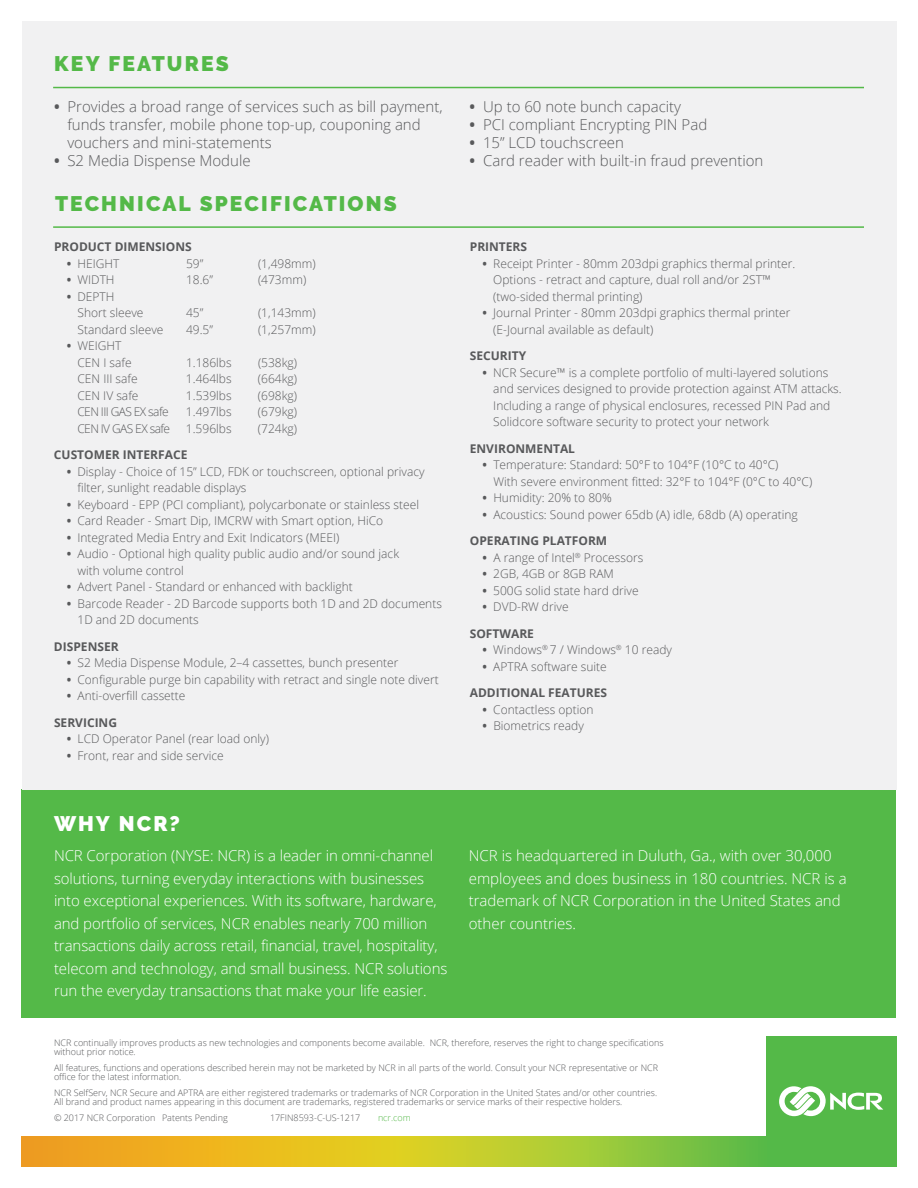
<style>
.page{position:relative;width:918px;height:1188px;background:#fff}
.page>*{position:absolute;margin:0;border:0;box-sizing:border-box;transform-origin:0 0}
.t1{font:900 21px "Raleway";letter-spacing:.1em;color:#54b948}
.t2{font:900 21px "Raleway";letter-spacing:.1em;color:#fff}
.t3{font:300 15px/22.5px "Open Sans";letter-spacing:-.005em;color:#fff}
.t4{font:300 15px/18px "Open Sans";color:#58595b}
.t5{font:300 12px/16.5px "Open Sans";color:#58595b}
.t6{font:700 12px "Open Sans";color:#58595b}
.t7{font:300 12px "Open Sans";letter-spacing:-.05em;color:#58595b}
.t8{font:300 9px/9px "Open Sans";color:#58595b}
.t9{font:300 9px "Open Sans";color:#54b948}
.s1{font-weight:700}
</style>
<div class="page">
<div style="left:22px;top:790px;width:874px;height:228px;background:#54b948"></div>
<div style="left:22px;top:22px;width:874px;height:768px;background:#f1f1f2"></div>
<hr style="left:53px;top:87px;width:811px;height:1px;background:#54b948">
<hr style="left:53px;top:226px;width:811px;height:2px;background:#54b948">
<div style="left:766px;top:1036px;width:130px;height:130px;background:#54b948"></div>
<svg style="left:779px;top:1086px;width:104px;height:30px"></svg>
<svg style="left:22px;top:1136px;width:744px;height:30px;background:#c6be2a"></svg>
<h1 class="t1" style="left:54px;top:51px;width:176px">KEY FEATURES</h1>
<p class="t4" style="left:67px;top:97px;width:377px;text-indent:-13px"><span class="s1">•</span> Provides a broad range of services such as bill payment, funds transfer, mobile phone top-up, couponing and vouchers and mini-statements</p>
<p class="t4" style="left:54px;top:151px;width:198px"><span class="s1">•</span> S2 Media Dispense Module</p>
<h1 class="t1" style="left:55px;top:192px;width:343px">TECHNICAL SPECIFICATIONS</h1>
<p class="t6" style="left:54px;top:238px;width:139px">PRODUCT DIMENSIONS</p>
<p class="t5" style="left:67px;top:255px;width:54px"><span class="s1">•</span> HEIGHT</p>
<p class="t5" style="left:186px;top:255px;width:19px">59”</p>
<p class="t5" style="left:258px;top:255px;width:59px">(1,498mm)</p>
<p class="t5" style="left:67px;top:271px;width:49px"><span class="s1">•</span> WIDTH</p>
<p class="t5" style="left:186px;top:271px;width:29px">18.6”</p>
<p class="t5" style="left:258px;top:271px;width:50px">(473mm)</p>
<p class="t5" style="left:78px;top:288px;width:68px;text-indent:-11px"><span class="s1">•</span> DEPTH<br>Short sleeve</p>
<p class="t5" style="left:186px;top:304px;width:19px">45”</p>
<p class="t5" style="left:258px;top:304px;width:59px">(1,143mm)</p>
<p class="t5" style="left:78px;top:321px;width:88px">Standard sleeve</p>
<p class="t5" style="left:186px;top:321px;width:29px">49.5”</p>
<p class="t5" style="left:258px;top:321px;width:59px">(1,257mm)</p>
<p class="t5" style="left:78px;top:337px;width:56px;text-indent:-11px"><span class="s1">•</span> WEIGHT<br>CEN I safe</p>
<p class="t5" style="left:186px;top:354px;width:47px">1.186lbs</p>
<p class="t5" style="left:258px;top:354px;width:41px">(538kg)</p>
<p class="t5" style="left:77px;top:370px;width:62px">CEN III safe</p>
<p class="t5" style="left:186px;top:370px;width:47px">1.464lbs</p>
<p class="t5" style="left:258px;top:370px;width:41px">(664kg)</p>
<p class="t5" style="left:77px;top:387px;width:63px">CEN IV safe</p>
<p class="t5" style="left:186px;top:387px;width:47px">1.539lbs</p>
<p class="t5" style="left:258px;top:387px;width:41px">(698kg)</p>
<p class="t7" style="left:77px;top:403px;width:93px">CEN III GAS EX safe</p>
<p class="t5" style="left:186px;top:403px;width:47px">1.497lbs</p>
<p class="t5" style="left:258px;top:403px;width:41px">(679kg)</p>
<p class="t7" style="left:77px;top:420px;width:94px">CEN IV GAS EX safe</p>
<p class="t5" style="left:186px;top:420px;width:47px">1.596lbs</p>
<p class="t5" style="left:258px;top:420px;width:41px">(724kg)</p>
<p class="t6" style="left:54px;top:446px;width:135px">CUSTOMER INTERFACE</p>
<p class="t5" style="left:77px;top:463px;width:349px;text-indent:-11px"><span class="s1">•</span> Display - Choice of 15” LCD, FDK or touchscreen, optional privacy filter, sunlight readable displays</p>
<p class="t5" style="left:67px;top:496px;width:354px"><span class="s1">•</span> Keyboard - EPP (PCI compliant), polycarbonate or stainless steel</p>
<p class="t5" style="left:67px;top:512px;width:318px"><span class="s1">•</span> Card Reader - Smart Dip, IMCRW with Smart option, HiCo</p>
<p class="t5" style="left:67px;top:529px;width:274px"><span class="s1">•</span> Integrated Media Entry and Exit Indicators (MEEI)</p>
<p class="t5" style="left:77px;top:545px;width:323px;text-indent:-11px"><span class="s1">•</span> Audio - Optional high quality public audio and/or sound jack with volume control</p>
<p class="t5" style="left:67px;top:578px;width:288px"><span class="s1">•</span> Advert Panel - Standard or enhanced with backlight</p>
<p class="t5" style="left:77px;top:595px;width:366px;text-indent:-11px"><span class="s1">•</span> Barcode Reader - 2D Barcode supports both 1D and 2D documents<br>1D and 2D documents</p>
<p class="t6" style="left:54px;top:638px;width:66px">DISPENSER</p>
<p class="t5" style="left:67px;top:654px;width:333px"><span class="s1">•</span> S2 Media Dispense Module, 2–4 cassettes, bunch presenter</p>
<p class="t5" style="left:67px;top:671px;width:373px"><span class="s1">•</span> Configurable purge bin capability with retract and single note divert</p>
<p class="t5" style="left:67px;top:687px;width:120px"><span class="s1">•</span> Anti-overfill cassette</p>
<p class="t6" style="left:54px;top:714px;width:65px">SERVICING</p>
<p class="t5" style="left:67px;top:730px;width:204px"><span class="s1">•</span> LCD Operator Panel (rear load only)</p>
<p class="t5" style="left:67px;top:747px;width:158px"><span class="s1">•</span> Front, rear and side service</p>
<h1 class="t2" style="left:54px;top:812px;width:127px">WHY NCR?</h1>
<p class="t4" style="left:470px;top:97px;width:213px"><span class="s1">•</span> Up to 60 note bunch capacity</p>
<p class="t4" style="left:470px;top:115px;width:239px"><span class="s1">•</span> PCI compliant Encrypting PIN Pad</p>
<p class="t4" style="left:470px;top:133px;width:156px"><span class="s1">•</span> 15” LCD touchscreen</p>
<p class="t4" style="left:470px;top:151px;width:295px"><span class="s1">•</span> Card reader with built-in fraud prevention</p>
<p class="t6" style="left:470px;top:238px;width:59px">PRINTERS</p>
<p class="t5" style="left:493px;top:255px;width:304px;text-indent:-11px"><span class="s1">•</span> Receipt Printer - 80mm 203dpi graphics thermal printer.<br>Options - retract and capture, dual roll and/or 2ST™ (two-sided thermal printing)</p>
<p class="t5" style="left:493px;top:304px;width:299px;text-indent:-11px"><span class="s1">•</span> Journal Printer - 80mm 203dpi graphics thermal printer (E-Journal available as default)</p>
<p class="t6" style="left:470px;top:347px;width:58px">SECURITY</p>
<p class="t5" style="left:493px;top:364px;width:350px;text-indent:-11px"><span class="s1">•</span> NCR Secure™ is a complete portfolio of multi-layered solutions and services designed to provide protection against ATM attacks.<br>Including a range of physical enclosures, recessed PIN Pad and Solidcore software security to protect your network</p>
<p class="t6" style="left:470px;top:440px;width:107px">ENVIRONMENTAL</p>
<p class="t5" style="left:493px;top:456px;width:320px;text-indent:-11px"><span class="s1">•</span> Temperature: Standard: 50°F to 104°F (10°C to 40°C)<br>With severe environment fitted: 32°F to 104°F (0°C to 40°C)</p>
<p class="t5" style="left:483px;top:489px;width:131px"><span class="s1">•</span> Humidity: 20% to 80%</p>
<p class="t5" style="left:483px;top:506px;width:317px"><span class="s1">•</span> Acoustics: Sound power 65db (A) idle, 68db (A) operating</p>
<p class="t6" style="left:470px;top:532px;width:139px">OPERATING PLATFORM</p>
<p class="t5" style="left:483px;top:549px;width:162px"><span class="s1">•</span> A range of Intel<sup>®</sup> Processors</p>
<p class="t5" style="left:483px;top:565px;width:133px"><span class="s1">•</span> 2GB, 4GB or 8GB RAM</p>
<p class="t5" style="left:483px;top:582px;width:158px"><span class="s1">•</span> 500G solid state hard drive</p>
<p class="t5" style="left:483px;top:598px;width:88px"><span class="s1">•</span> DVD-RW drive</p>
<p class="t6" style="left:470px;top:625px;width:66px">SOFTWARE</p>
<p class="t5" style="left:483px;top:641px;width:191px"><span class="s1">•</span> Windows<sup>®</sup> 7 / Windows<sup>®</sup> 10 ready</p>
<p class="t5" style="left:483px;top:658px;width:126px"><span class="s1">•</span> APTRA software suite</p>
<p class="t6" style="left:470px;top:684px;width:139px">ADDITIONAL FEATURES</p>
<p class="t5" style="left:483px;top:701px;width:113px"><span class="s1">•</span> Contactless option</p>
<p class="t5" style="left:483px;top:717px;width:103px"><span class="s1">•</span> Biometrics ready</p>
<p class="t3" style="left:54px;top:844px;width:395px">NCR Corporation (NYSE: NCR) is a leader in omni-channel solutions, turning everyday interactions with businesses into exceptional experiences. With its software, hardware, and portfolio of services, NCR enables nearly 700 million transactions daily across retail, financial, travel, hospitality, telecom and technology, and small business. NCR solutions run the everyday transactions that make your life easier.</p>
<p class="t3" style="left:469px;top:844px;width:379px">NCR is headquartered in Duluth, Ga., with over 30,000 employees and does business in 180 countries. NCR is a trademark of NCR Corporation in the United States and other countries.</p>
<p class="t8" style="left:54px;top:1038px;width:611px">NCR continually improves products as new technologies and components become available. NCR, therefore, reserves the right to change specifications without prior notice.</p>
<p class="t8" style="left:54px;top:1063px;width:606px">All features, functions and operations described herein may not be marketed by NCR in all parts of the world. Consult your NCR representative or NCR office for the latest information.</p>
<p class="t8" style="left:54px;top:1088px;width:605px">NCR SelfServ, NCR Secure and APTRA are either registered trademarks or trademarks of NCR Corporation in the United States and/or other countries.<br>All brand and product names appearing in this document are trademarks, registered trademarks or service marks of their respective holders.</p>
<p class="t8" style="left:54px;top:1112px;width:175px">© 2017 NCR Corporation Patents Pending</p>
<p class="t8" style="left:270px;top:1112px;width:92px">17FIN8593-C-US-1217</p>
<p class="t9" style="left:378px;top:1111px;width:34px">ncr.com</p>
</div>
